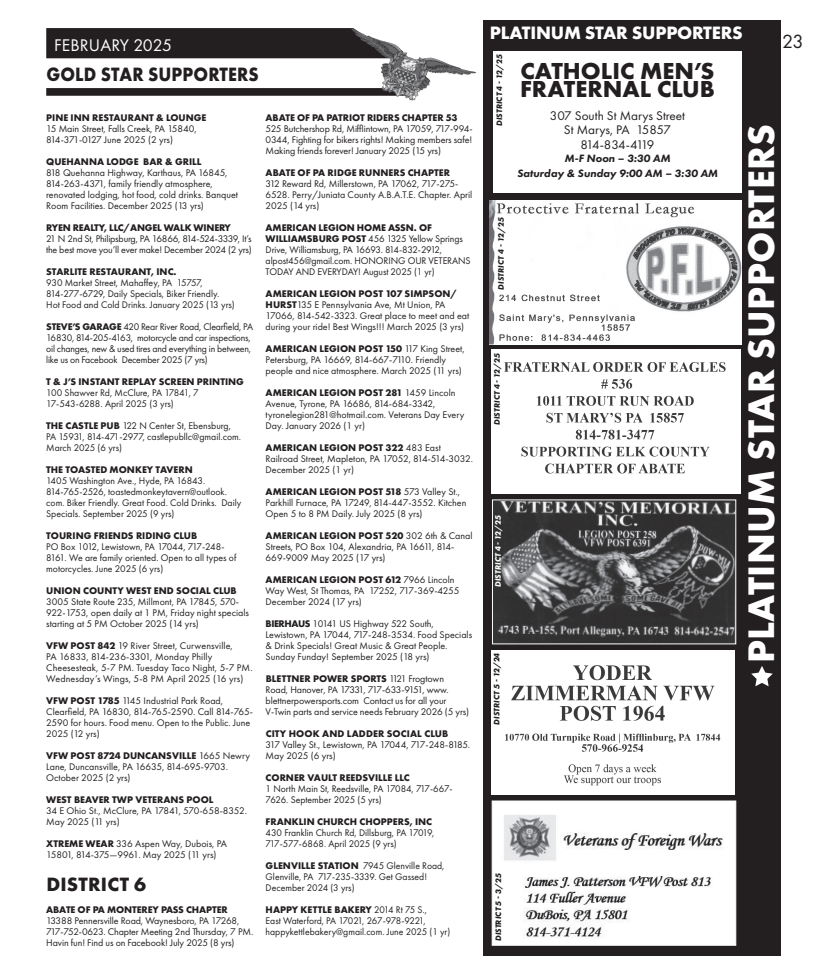
<style>
.page{position:relative;width:828px;height:972px;background:#fff}
.page>*{position:absolute;margin:0;border:0;box-sizing:border-box;transform-origin:0 0}
.t1{font:700 38.4px "Futura PT";letter-spacing:.01em;color:#fff}
.t2{font:700 24px/18px "Futura PT";color:#231f20}
.t3{font:700 20px "Futura PT";letter-spacing:.01em;color:#231f20;scale:.9 1}
.t4{font:700 20px "Futura PT";letter-spacing:.01em;color:#231f20}
.t5{font:19.8px "Futura PT";color:#231f20}
.t6{font:700 18.6px "Futura PT";letter-spacing:-.01em;color:#fff}
.t7{font:17.5px "Futura PT";letter-spacing:.01em;color:#fff}
.t8{font:13px/14px "Futura PT";color:#231f20;text-align:center}
.t9{font:italic 800 11px/14px "Futura PT";color:#231f20;text-align:center}
.t10{font:10px/11px "Futura PT";color:#231f20}
.t11{font:700 10px "Futura PT";color:#231f20}
.t12{font:10px/11px "Futura PT";letter-spacing:-.02em;color:#231f20}
.t13{font:700 10px "Futura PT";letter-spacing:-.02em;color:#231f20}
.t14{font:italic 700 8.2px "Futura PT";letter-spacing:.01em;color:#231f20}
.t15{font:italic 700 8.2px "Futura PT";letter-spacing:.01em;color:#fff}
.s1{font-weight:700}
</style>
<div class="page">
<svg style="left:46px;top:28px;width:365px;height:68px"></svg>
<img style="left:351px;top:29px;width:39px;height:38px">
<div style="left:484px;top:20px;width:297px;height:936px;background:#231f20"></div>
<svg style="left:751px;top:666px;width:22px;height:20px"></svg>
<img style="left:494px;top:501px;width:240px;height:141px">
<div style="left:492px;top:499px;width:244px;height:145px;border:1px solid #fff"></div>
<img style="left:492px;top:650px;width:243px;height:144px">
<div style="left:492px;top:801px;width:244px;height:145px;background:#fff;border:1px solid #fff"></div>
<img style="left:563px;top:832px;width:160px;height:17px">
<img style="left:524px;top:877px;width:187px;height:61px">
<img style="left:504px;top:815px;width:52px;height:46px">
<div style="left:494px;top:52px;width:248px;height:141px;background:#fff"></div>
<img style="left:491px;top:350px;width:250px;height:144px">
<img style="left:490px;top:200px;width:252px;height:144px">
<h3 class="t7" style="left:54px;top:34px;width:119px">FEBRUARY 2025</h3>
<h3 class="t3" style="left:46px;top:61px;width:238px">GOLD STAR SUPPORTERS</h3>
<p class="t11" style="left:46px;top:111px;width:162px">PINE INN RESTAURANT &amp; LOUNGE</p>
<p class="t10" style="left:46px;top:123px;width:152px">15 Main Street, Falls Creek, PA 15840,<br>814-371-0127 June 2025 (2 yrs)</p>
<p class="t11" style="left:46px;top:155px;width:157px">QUEHANNA LODGE BAR &amp; GRILL</p>
<p class="t10" style="left:46px;top:167px;width:193px">818 Quehanna Highway, Karthaus, PA 16845, 814-263-4371, family friendly atmosphere, renovated lodging, hot food, cold drinks. Banquet Room Facilities. December 2025 (13 yrs)</p>
<p class="t13" style="left:46px;top:221px;width:186px">RYEN REALTY, LLC/ANGEL WALK WINERY</p>
<p class="t12" style="left:46px;top:233px;width:207px">21 N 2nd St, Philipsburg, PA 16866, 814-524-3339, It’s the best move you’ll ever make! December 2024 (2 yrs)</p>
<p class="t11" style="left:46px;top:265px;width:132px">STARLITE RESTAURANT, INC.</p>
<p class="t10" style="left:46px;top:277px;width:190px">930 Market Street, Mahaffey, PA 15757,<br>814-277-6729, Daily Specials, Biker Friendly.<br>Hot Food and Cold Drinks. January 2025 (13 yrs)</p>
<p class="t12" style="left:46px;top:321px;width:208px"><span class="s1">STEVE’S GARAGE</span> 420 Rear River Road, Clearfield, PA 16830, 814-205-4163, motorcycle and car inspections, oil changes, new &amp; used tires and everything in between, like us on Facebook December 2025 (7 yrs)</p>
<p class="t11" style="left:46px;top:375px;width:199px">T &amp; J’S INSTANT REPLAY SCREEN PRINTING</p>
<p class="t10" style="left:46px;top:387px;width:154px">100 Shawver Rd, McClure, PA 17841, 7<br>17-543-6288. April 2025 (3 yrs)</p>
<p class="t10" style="left:46px;top:420px;width:196px"><span class="s1">THE CASTLE PUB</span> 122 N Center St, Ebensburg,<br>PA 15931, 814-471-2977, castlepubllc@gmail.com.<br>March 2025 (6 yrs)</p>
<p class="t11" style="left:46px;top:463px;width:148px">THE TOASTED MONKEY TAVERN</p>
<p class="t10" style="left:46px;top:475px;width:197px">1405 Washington Ave., Hyde, PA 16843.<br>814-765-2526, toastedmonkeytavern@outlook. com. Biker Friendly. Great Food. Cold Drinks. Daily Specials. September 2025 (9 yrs)</p>
<p class="t11" style="left:46px;top:529px;width:152px">TOURING FRIENDS RIDING CLUB</p>
<p class="t10" style="left:46px;top:541px;width:192px">PO Box 1012, Lewistown, PA 17044, 717-248-<br>8161. We are family oriented. Open to all types of motorcycles. June 2025 (6 yrs)</p>
<p class="t11" style="left:46px;top:584px;width:192px">UNION COUNTY WEST END SOCIAL CLUB</p>
<p class="t10" style="left:46px;top:596px;width:204px">3005 State Route 235, Millmont, PA 17845, 570-<br>922-1753, open daily at 1 PM, Friday night specials starting at 5 PM October 2025 (14 yrs)</p>
<p class="t10" style="left:46px;top:640px;width:208px"><span class="s1">VFW POST 842</span> 19 River Street, Curwensville,<br>PA 16833, 814-236-3301, Monday Philly Cheesesteak, 5-7 PM. Tuesday Taco Night, 5-7 PM.<br>Wednesday’s Wings, 5-8 PM April 2025 (16 yrs)</p>
<p class="t10" style="left:46px;top:695px;width:208px"><span class="s1">VFW POST 1785</span> 1145 Industrial Park Road, Clearfield, PA 16830, 814-765-2590. Call 814-765- 2590 for hours. Food menu. Open to the Public. June 2025 (12 yrs)</p>
<p class="t10" style="left:46px;top:750px;width:205px"><span class="s1">VFW POST 8724 DUNCANSVILLE</span> 1665 Newry<br>Lane, Duncansville, PA 16635, 814-695-9703.<br>October 2025 (2 yrs)</p>
<p class="t11" style="left:46px;top:793px;width:169px">WEST BEAVER TWP VETERANS POOL</p>
<p class="t10" style="left:46px;top:805px;width:202px">34 E Ohio St., McClure, PA 17841, 570-658-8352.<br>May 2025 (11 yrs)</p>
<p class="t10" style="left:46px;top:838px;width:182px"><span class="s1">XTREME WEAR</span> 336 Aspen Way, Dubois, PA<br>15801, 814-375—9961. May 2025 (11 yrs)</p>
<h3 class="t4" style="left:46px;top:871px;width:101px">DISTRICT 6</h3>
<p class="t11" style="left:46px;top:903px;width:183px">ABATE OF PA MONTEREY PASS CHAPTER</p>
<p class="t10" style="left:46px;top:915px;width:209px">13388 Pennersville Road, Waynesboro, PA 17268,<br>717-752-0623. Chapter Meeting 2nd Thursday, 7 PM.<br>Havin fun! Find us on Facebook! July 2025 (8 yrs)</p>
<p class="t11" style="left:266px;top:111px;width:194px">ABATE OF PA PATRIOT RIDERS CHAPTER 53</p>
<p class="t10" style="left:266px;top:123px;width:208px;text-align:justify">525 Butchershop Rd, Mifflintown, PA 17059, 717-994- 0344, Fighting for bikers rights! Making members safe!<br>Making friends forever! January 2025 (15 yrs)</p>
<p class="t11" style="left:266px;top:166px;width:186px">ABATE OF PA RIDGE RUNNERS CHAPTER</p>
<p class="t10" style="left:266px;top:178px;width:208px">312 Reward Rd, Millerstown, PA 17062, 717-275-<br>6528. Perry/Juniata County A.B.A.T.E. Chapter. April<br>2025 (14 yrs)</p>
<p class="t10" style="left:266px;top:222px;width:206px"><span class="s1">AMERICAN LEGION HOME ASSN. OF WILLIAMSBURG POST</span> 456 1325 Yellow Springs Drive, Williamsburg, PA 16693. 814-832-2912, alpost456@gmail.com. HONORING OUR VETERANS TODAY AND EVERYDAY! August 2025 (1 yr)</p>
<p class="t10" style="left:266px;top:288px;width:205px"><span class="s1">AMERICAN LEGION POST 107 SIMPSON/ HURST</span>135 E Pennsylvania Ave, Mt Union, PA 17066, 814-542-3323. Great place to meet and eat during your ride! Best Wings!!! March 2025 (3 yrs)</p>
<p class="t10" style="left:266px;top:343px;width:201px"><span class="s1">AMERICAN LEGION POST 150</span> 117 King Street,<br>Petersburg, PA 16669, 814-667-7110. Friendly people and nice atmosphere. March 2025 (11 yrs)</p>
<p class="t10" style="left:266px;top:387px;width:200px"><span class="s1">AMERICAN LEGION POST 281</span> 1459 Lincoln Avenue, Tyrone, PA 16686, 814-684-3342, tyronelegion281@hotmail.com. Veterans Day Every Day. January 2026 (1 yr)</p>
<p class="t10" style="left:266px;top:442px;width:209px"><span class="s1">AMERICAN LEGION POST 322</span> 483 East<br>Railroad Street, Mapleton, PA 17052, 814-514-3032.<br>December 2025 (1 yr)</p>
<p class="t10" style="left:266px;top:486px;width:202px"><span class="s1">AMERICAN LEGION POST 518</span> 573 Valley St.,<br>Parkhill Furnace, PA 17249, 814-447-3552. Kitchen<br>Open 5 to 8 PM Daily. July 2025 (8 yrs)</p>
<p class="t10" style="left:266px;top:530px;width:208px"><span class="s1">AMERICAN LEGION POST 520</span> 302 6th &amp; Canal<br>Streets, PO Box 104, Alexandria, PA 16611, 814-<br>669-9009 May 2025 (17 yrs)</p>
<p class="t10" style="left:266px;top:574px;width:195px"><span class="s1">AMERICAN LEGION POST 612</span> 7966 Lincoln<br>Way West, St Thomas, PA 17252, 717-369-4255<br>December 2024 (17 yrs)</p>
<p class="t10" style="left:266px;top:618px;width:208px"><span class="s1">BIERHAUS</span> 10141 US Highway 522 South, Lewistown, PA 17044, 717-248-3534. Food Specials &amp; Drink Specials! Great Music &amp; Great People.<br>Sunday Funday! September 2025 (18 yrs)</p>
<p class="t10" style="left:266px;top:673px;width:205px"><span class="s1">BLETTNER POWER SPORTS</span> 1121 Frogtown<br>Road, Hanover, PA 17331, 717-633-9151, www. blettnerpowersports.com Contact us for all your V-Twin parts and service needs February 2026 (5 yrs)</p>
<p class="t11" style="left:266px;top:727px;width:184px">CITY HOOK AND LADDER SOCIAL CLUB</p>
<p class="t10" style="left:266px;top:739px;width:206px">317 Valley St., Lewistown, PA 17044, 717-248-8185.<br>May 2025 (6 yrs)</p>
<p class="t11" style="left:266px;top:771px;width:146px">CORNER VAULT REEDSVILLE LLC</p>
<p class="t10" style="left:266px;top:783px;width:188px">1 North Main St, Reedsville, PA 17084, 717-667-<br>7626. September 2025 (5 yrs)</p>
<p class="t11" style="left:266px;top:815px;width:168px">FRANKLIN CHURCH CHOPPERS, INC</p>
<p class="t10" style="left:266px;top:827px;width:170px">430 Franklin Church Rd, Dillsburg, PA 17019,<br>717-577-6868. April 2025 (9 yrs)</p>
<p class="t10" style="left:266px;top:860px;width:180px"><span class="s1">GLENVILLE STATION</span> 7945 Glenville Road,<br>Glenville, PA 717-235-3339. Get Gassed!<br>December 2024 (3 yrs)</p>
<p class="t10" style="left:266px;top:904px;width:186px"><span class="s1">HAPPY KETTLE BAKERY</span> 2014 Rt 75 S.,<br>East Waterford, PA 17021, 267-978-9221, happykettlebakery@gmail.com. June 2025 (1 yr)</p>
<h3 class="t6" style="left:490px;top:21px;width:255px">PLATINUM STAR SUPPORTERS</h3>
<p class="t14" style="left:494px;top:126px;width:74px;rotate:-90deg">DISTRICT 4 - 12/25</p>
<h2 class="t2" style="left:520px;top:62px;width:196px">CATHOLIC MEN’S<br>FRATERNAL CLUB</h2>
<h3 class="t8" style="left:550px;top:109px;width:137px">307 South St Marys Street<br>St Marys, PA 15857<br>814-834-4119</h3>
<p class="t9" style="left:517px;top:152px;width:202px">M-F Noon – 3:30 AM<br>Saturday &amp; Sunday 9:00 AM – 3:30 AM</p>
<p class="t14" style="left:496px;top:290px;width:74px;rotate:-90deg">DISTRICT 4 - 12/25</p>
<p class="t14" style="left:492px;top:425px;width:74px;rotate:-90deg">DISTRICT 4 - 12/25</p>
<p class="t15" style="left:493px;top:587px;width:74px;rotate:-90deg">DISTRICT 4 - 12/25</p>
<p class="t14" style="left:492px;top:725px;width:74px;rotate:-90deg">DISTRICT 5 - 12/24</p>
<h1 class="t1" style="left:737px;top:663px;width:541px;rotate:-90deg">PLATINUM STAR SUPPORTERS</h1>
<h3 class="t5" style="left:782px;top:29px;width:23px">23</h3>
<p class="t14" style="left:493px;top:941px;width:70px;rotate:-90deg">DISTRICT 5 - 3/25</p>
</div>
